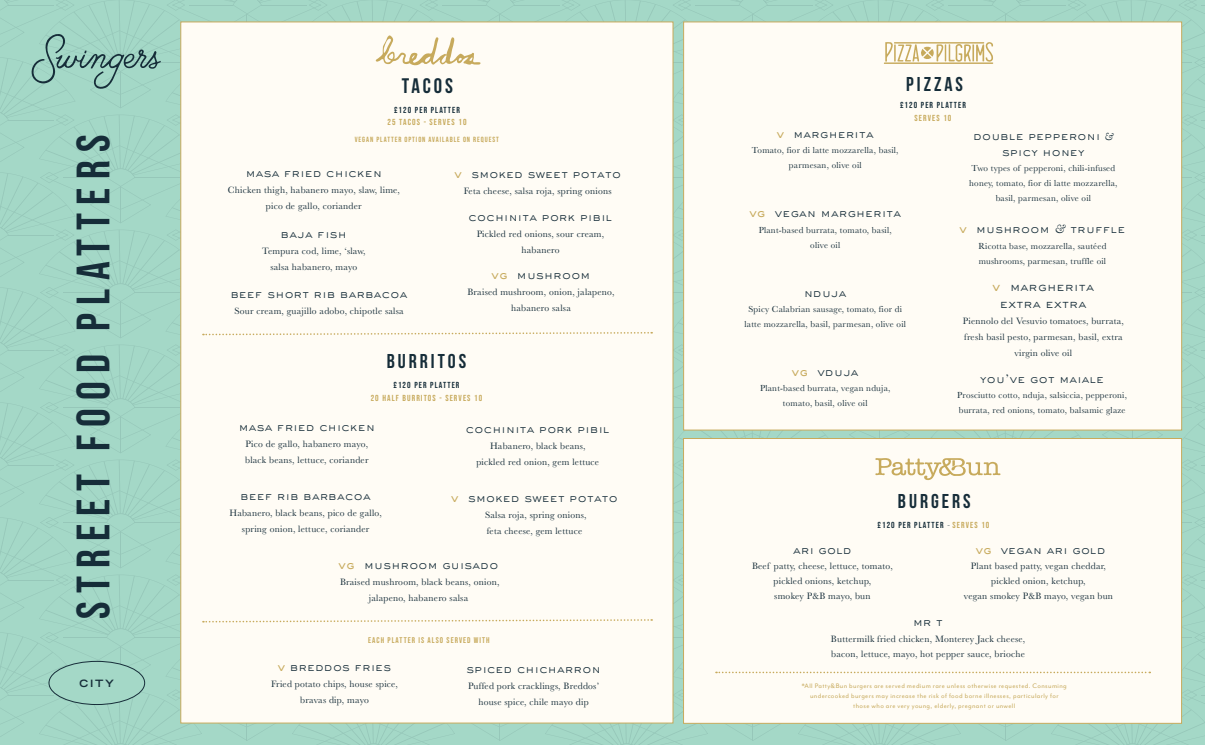
<style>
.page{position:relative;width:1205px;height:745px;background:#fff}
.page>*{position:absolute;margin:0;border:0;box-sizing:border-box;transform-origin:0 0}
.t1{font:46.75px "Bebas Neue";letter-spacing:.175em;color:#162d39}
.t2{font:700 21px "Bebas Neue";letter-spacing:.14em;color:#162d39}
.t3{font:700 20px "Bebas Neue";letter-spacing:.15em;color:#162d39}
.t4{font:11.75px/16.8px "Sackers Gothic Light AT";letter-spacing:.025em;color:#162d39;text-align:center}
.t5{font:11.25px/16px "Sackers Gothic Light AT";letter-spacing:.025em;color:#162d39;text-align:center}
.t6{font:700 expanded 10px "Trade Gothic LH";color:#162d39}
.t7{font:9.62px/16px "Baskerville";letter-spacing:.025em;color:#162d39;text-align:center}
.t8{font:9.5px/15.9px "Baskerville";letter-spacing:.025em;color:#162d39;text-align:center}
.t9{font:9.12px/15.1px "Baskerville";letter-spacing:.025em;color:#162d39;text-align:center}
.t10{font:8.75px "Bebas Neue";letter-spacing:.125em;color:#162d39}
.t11{font:8.75px "Bebas Neue";letter-spacing:.125em;color:#c7aa5c}
.t12{font:8.25px "Bebas Neue";letter-spacing:.125em;color:#c7aa5c}
.t13{font:7.5px/10px "Mr Eaves Mod OT";letter-spacing:.05em;color:#c7aa5c;text-align:center}
.t14{font:7.5px "Bebas Neue";letter-spacing:.125em;color:#c7aa5c}
.s1{font-family:"Sackers Gothic Medium AT";color:#c7aa5c}
.s2{font-family:"Adobe Caslon Pro";font-style:italic;font-size:10.38px}
.s3{font-family:"Baskerville";font-style:italic;font-size:12.5px}
.s4{font-family:"Baskerville";font-style:italic}
.s5{color:#c7aa5c}
</style>
<div class="page">
<div style="left:0;top:0;width:1204px;height:744px;background:#a4d8c7"></div>
<div style="left:683px;top:22px;width:499px;height:408px;background:#fffcf5;border:1px solid #c7aa5c"></div>
<div style="left:180px;top:22px;width:493px;height:701px;background:#fffcf5"></div>
<svg style="left:31px;top:33px;width:130px;height:56px"></svg>
<svg style="left:375px;top:35px;width:105px;height:31px"></svg>
<svg style="left:203px;top:332px;width:449px;height:4px"></svg>
<svg style="left:203px;top:619px;width:449px;height:4px"></svg>
<div style="left:683px;top:438px;width:499px;height:285px;background:#fffcf5;border:1px solid #c7aa5c"></div>
<svg style="left:875px;top:458px;width:125px;height:22px"></svg>
<svg style="left:716px;top:671px;width:434px;height:1px"></svg>
<svg style="left:884px;top:42px;width:109px;height:22px"></svg>
<div style="left:49px;top:660px;width:96px;height:44px;border:1px solid #162d39;border-radius:50%"></div>
<h1 class="t1" style="left:67px;top:618px;width:485px;rotate:-90deg">STREET FOOD PLATTERS</h1>
<p class="t6" style="left:80px;top:676px;width:36px">CITY</p>
<h2 class="t2" style="left:402px;top:75px;width:53px">TACOS</h2>
<p class="t10" style="left:394px;top:105px;width:67px">£120 PER PLATTER</p>
<p class="t11" style="left:388px;top:117px;width:80px">25 TACOS - SERVES 10</p>
<p class="t14" style="left:355px;top:135px;width:146px">VEGAN PLATTER OPTION AVAILABLE ON REQUEST</p>
<p class="t5" style="left:246px;top:164px;width:138px">masa fried chicken</p>
<p class="t7" style="left:228px;top:181px;width:173px">Chicken thigh, habanero mayo, slaw, lime, pico de gallo, coriander</p>
<p class="t5" style="left:281px;top:226px;width:67px">baja fish</p>
<p class="t7" style="left:262px;top:243px;width:105px">Tempura cod, lime, ‘slaw, salsa habanero, mayo</p>
<p class="t5" style="left:231px;top:286px;width:178px">beef short rib barbacoa</p>
<p class="t7" style="left:234px;top:303px;width:171px">Sour cream, guajillo adobo, chipotle salsa</p>
<p class="t5" style="left:454px;top:166px;width:168px"><span class="s1">v</span> smoked sweet potato</p>
<p class="t7" style="left:464px;top:183px;width:149px">Feta cheese, salsa roja, spring onions</p>
<p class="t5" style="left:468px;top:208px;width:145px">cochinita pork pibil</p>
<p class="t7" style="left:477px;top:225px;width:129px">Pickled red onions, sour cream, habanero</p>
<p class="t5" style="left:492px;top:266px;width:100px"><span class="s1">vg</span> mushroom</p>
<p class="t7" style="left:467px;top:284px;width:149px">Braised mushroom, onion, jalapeno, habanero salsa</p>
<h3 class="t3" style="left:387px;top:350px;width:81px">BURRITOS</h3>
<p class="t10" style="left:393px;top:379px;width:67px">£120 PER PLATTER</p>
<p class="t11" style="left:371px;top:393px;width:113px">20 HALF BURRITOS - SERVES 10</p>
<p class="t5" style="left:239px;top:418px;width:138px">masa fried chicken</p>
<p class="t7" style="left:245px;top:436px;width:125px;text-align:left">Pico de gallo, habanero mayo, black beans, lettuce, coriander</p>
<p class="t5" style="left:240px;top:487px;width:132px">beef rib barbacoa</p>
<p class="t7" style="left:229px;top:504px;width:154px">Habanero, black beans, pico de gallo, spring onion, lettuce, coriander</p>
<p class="t5" style="left:466px;top:420px;width:145px">cochinita pork pibil</p>
<p class="t7" style="left:476px;top:437px;width:124px">Habanero, black beans, pickled red onion, gem lettuce</p>
<p class="t5" style="left:451px;top:489px;width:168px"><span class="s1">v</span> smoked sweet potato</p>
<p class="t7" style="left:485px;top:506px;width:103px;text-align:left">Salsa roja, spring onions, feta cheese, gem lettuce</p>
<p class="t5" style="left:339px;top:555px;width:161px"><span class="s1">vg</span> mushroom guisado</p>
<p class="t7" style="left:340px;top:573px;width:161px">Braised mushroom, black beans, onion, jalapeno, habanero salsa</p>
<p class="t12" style="left:368px;top:634px;width:123px">EACH PLATTER IS ALSO SERVED WITH</p>
<p class="t5" style="left:278px;top:658px;width:115px"><span class="s1">v</span> breddos fries</p>
<p class="t7" style="left:271px;top:675px;width:128px">Fried potato chips, house spice, bravas dip, mayo</p>
<p class="t5" style="left:466px;top:660px;width:136px">spiced chicharron</p>
<p class="t7" style="left:468px;top:677px;width:133px">Puffed pork cracklings, Breddos’ house spice, chile mayo dip</p>
<h3 class="t3" style="left:906px;top:73px;width:58px">PIZZAS</h3>
<p class="t10" style="left:900px;top:100px;width:67px">£120 PER PLATTER</p>
<p class="t11" style="left:914px;top:113px;width:38px">SERVES 10</p>
<p class="t5" style="left:777px;top:125px;width:98px"><span class="s1">v</span> margherita</p>
<p class="t9" style="left:752px;top:143px;width:148px">Tomato, fior di latte mozzarella, basil, parmesan, olive oil</p>
<p class="t5" style="left:749px;top:205px;width:153px"><span class="s1">vg</span> vegan margherita</p>
<p class="t9" style="left:759px;top:222px;width:135px">Plant-based burrata, tomato, basil, olive oil</p>
<p class="t5" style="left:804px;top:284px;width:44px">nduja</p>
<p class="t9" style="left:744px;top:301px;width:163px">Spicy Calabrian sausage, tomato, fior di latte mozzarella, basil, parmesan, olive oil</p>
<p class="t5" style="left:792px;top:363px;width:68px"><span class="s1">vg</span> vduja</p>
<p class="t9" style="left:760px;top:380px;width:132px">Plant-based burrata, vegan nduja, tomato, basil, olive oil</p>
<p class="t5" style="left:973px;top:127px;width:142px">double pepperoni <span class="s2">&amp; </span>spicy honey</p>
<p class="t9" style="left:969px;top:160px;width:150px">Two types of pepperoni, chili-infused honey, tomato, fior di latte mozzarella, basil, parmesan, olive oil</p>
<p class="t5" style="left:959px;top:221px;width:168px"><span class="s1">v</span> mushroom <span class="s3">&amp;</span> truffle</p>
<p class="t9" style="left:978px;top:238px;width:130px;text-align:left">Ricotta base, mozzarella, sautéed mushrooms, parmesan, truffle oil</p>
<p class="t4" style="left:992px;top:278px;width:103px"><span class="s1">v</span> margherita extra extra</p>
<p class="t8" style="left:963px;top:313px;width:162px">Piennolo del Vesuvio tomatoes, burrata, fresh basil pesto, parmesan, basil, extra virgin olive oil</p>
<p class="t5" style="left:980px;top:370px;width:126px">you’ve got maiale</p>
<p class="t9" style="left:957px;top:387px;width:171px;text-align:left">Prosciutto cotto, nduja, salsiccia, pepperoni, burrata, red onions, tomato, balsamic glaze</p>
<h3 class="t3" style="left:898px;top:490px;width:74px">BURGERS</h3>
<p class="t10" style="left:877px;top:520px;width:113px">£120 PER PLATTER <span class="s4">-</span> <span class="s5">SERVES 10</span></p>
<p class="t5" style="left:793px;top:541px;width:60px">ari gold</p>
<p class="t7" style="left:752px;top:558px;width:142px;line-height:15px">Beef patty, cheese, lettuce, tomato, pickled onions, ketchup,<br>smokey P&amp;B mayo, bun</p>
<p class="t5" style="left:976px;top:541px;width:131px"><span class="s1">vg</span> vegan ari gold</p>
<p class="t7" style="left:964px;top:558px;width:151px;line-height:15px">Plant based patty, vegan cheddar, pickled onion, ketchup,<br>vegan smokey P&amp;B mayo, vegan bun</p>
<p class="t5" style="left:913px;top:613px;width:31px">mr t</p>
<p class="t7" style="left:831px;top:630px;width:196px;line-height:15px;text-align:left">Buttermilk fried chicken, Monterey Jack cheese, bacon, lettuce, mayo, hot pepper sauce, brioche</p>
<p class="t13" style="left:802px;top:680px;width:267px">*All Patty&amp;Bun burgers are served medium rare unless otherwise requested. Consuming undercooked burgers may increase the risk of food borne illnesses, particularly for those who are very young, elderly, pregnant or unwell</p>
</div>
